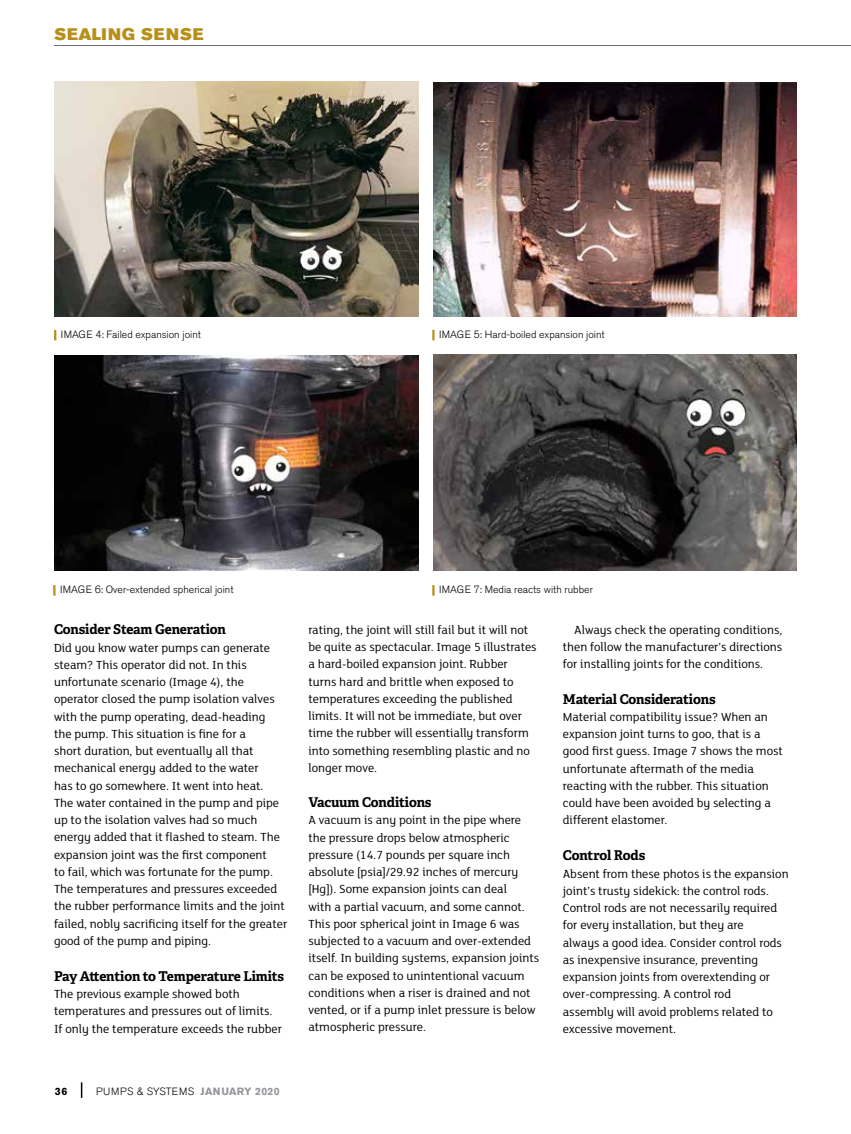
<style>
.page{position:relative;width:851px;height:1134px;background:#fff}
.page>*{position:absolute;margin:0;border:0;box-sizing:border-box;transform-origin:0 0}
.t1{font:16.65px "Akzidenz Grotesk Pro Super";letter-spacing:.05em;color:#b88f19}
.t2{font:700 13.5px "Adelle";letter-spacing:-.01em;color:#000}
.t3{font:12.75px/17.2px "FS Lola";color:#000}
.t4{font:300 10.5px "Akzidenz Grotesk Pro";color:#000}
.t5{font:300 10.5px "Akzidenz Grotesk Pro";letter-spacing:.045em;color:#000}
.t6{font:700 10.5px "Akzidenz Grotesk Pro";color:#000}
.s1{font-weight:700;color:#939598}
</style>
<div class="page">
<svg style="left:81px;top:1082px;width:1px;height:16px"></svg>
<hr style="left:54px;top:45px;width:796px;height:1px;background:#6d6e71">
<svg style="left:54px;top:330px;width:2px;height:10px"></svg>
<img style="left:54px;top:81px;width:364px;height:235px">
<img style="left:433px;top:83px;width:363px;height:233px">
<svg style="left:53px;top:585px;width:2px;height:11px"></svg>
<img style="left:54px;top:356px;width:364px;height:214px">
<img style="left:433px;top:355px;width:363px;height:215px">
<svg style="left:432px;top:330px;width:2px;height:10px"></svg>
<svg style="left:432px;top:585px;width:2px;height:11px"></svg>
<h1 class="t1" style="left:54px;top:24px;width:151px">SEALING SENSE</h1>
<p class="t4" style="left:61px;top:327px;width:141px">IMAGE 4: Failed expansion joint</p>
<p class="t4" style="left:439px;top:327px;width:167px">IMAGE 5: Hard-boiled expansion joint</p>
<p class="t4" style="left:60px;top:583px;width:175px">IMAGE 6: Over-extended spherical joint</p>
<p class="t2" style="left:54px;top:621px;width:173px">Consider Steam Generation</p>
<p class="t3" style="left:54px;top:638px;width:235px">Did you know water pumps can generate steam? This operator did not. In this unfortunate scenario (Image 4), the operator closed the pump isolation valves with the pump operating, dead-heading<br>the pump. This situation is fine for a<br>short duration, but eventually all that mechanical energy added to the water<br>has to go somewhere. It went into heat.<br>The water contained in the pump and pipe up to the isolation valves had so much energy added that it flashed to steam. The expansion joint was the first component<br>to fail, which was fortunate for the pump.<br>The temperatures and pressures exceeded the rubber performance limits and the joint failed, nobly sacrificing itself for the greater good of the pump and piping.</p>
<p class="t2" style="left:54px;top:968px;width:231px">Pay Attention to Temperature Limits</p>
<p class="t3" style="left:54px;top:985px;width:229px">The previous example showed both temperatures and pressures out of limits.<br>If only the temperature exceeds the rubber</p>
<p class="t6" style="left:55px;top:1084px;width:14px">36</p>
<p class="t5" style="left:96px;top:1084px;width:185px">PUMPS &amp; SYSTEMS <span class="s1">JANUARY 2020</span></p>
<p class="t4" style="left:439px;top:583px;width:155px">IMAGE 7: Media reacts with rubber</p>
<p class="t3" style="left:308px;top:621px;width:230px">rating, the joint will still fail but it will not be quite as spectacular. Image 5 illustrates a hard-boiled expansion joint. Rubber turns hard and brittle when exposed to temperatures exceeding the published limits. It will not be immediate, but over time the rubber will essentially transform into something resembling plastic and no longer move.</p>
<p class="t2" style="left:308px;top:794px;width:125px">Vacuum Conditions</p>
<p class="t3" style="left:308px;top:811px;width:232px">A vacuum is any point in the pipe where the pressure drops below atmospheric pressure (14.7 pounds per square inch absolute [psia]/29.92 inches of mercury [Hg]). Some expansion joints can deal<br>with a partial vacuum, and some cannot.<br>This poor spherical joint in Image 6 was subjected to a vacuum and over-extended itself. In building systems, expansion joints can be exposed to unintentional vacuum conditions when a riser is drained and not vented, or if a pump inlet pressure is below atmospheric pressure.</p>
<p class="t3" style="left:562px;top:621px;width:221px;text-align:justify;text-indent:11px">Always check the operating conditions, then follow the manufacturer’s directions for installing joints for the conditions.</p>
<p class="t2" style="left:562px;top:690px;width:154px">Material Considerations</p>
<p class="t3" style="left:562px;top:708px;width:222px">Material compatibility issue? When an expansion joint turns to goo, that is a good first guess. Image 7 shows the most unfortunate aftermath of the media reacting with the rubber. This situation could have been avoided by selecting a different elastomer.</p>
<p class="t2" style="left:562px;top:847px;width:84px">Control Rods</p>
<p class="t3" style="left:562px;top:864px;width:227px">Absent from these photos is the expansion joint’s trusty sidekick: the control rods.<br>Control rods are not necessarily required for every installation, but they are<br>always a good idea. Consider control rods as inexpensive insurance, preventing expansion joints from overextending or over-compressing. A control rod<br>assembly will avoid problems related to excessive movement.</p>
</div>
